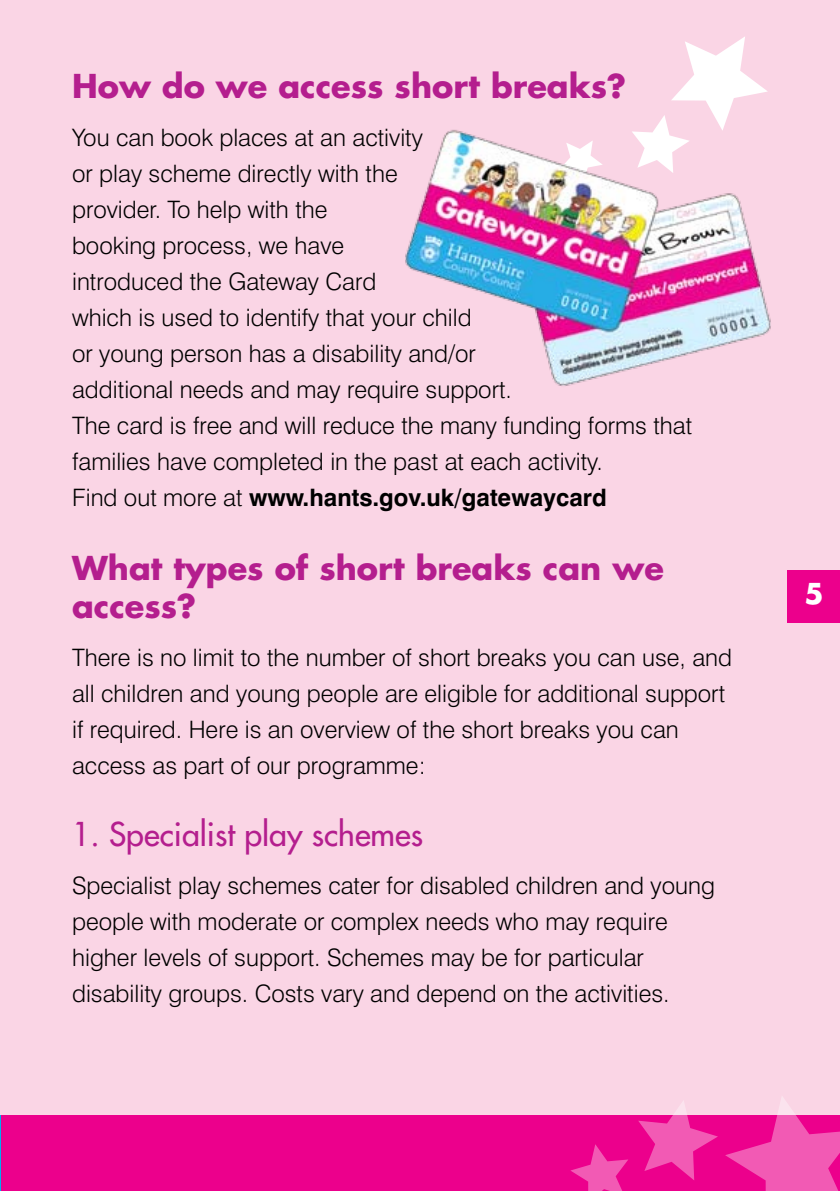
<style>
.page{position:relative;width:840px;height:1191px;background:#fff}
.page>*{position:absolute;margin:0;border:0;box-sizing:border-box;transform-origin:0 0}
.t1{font:700 32px/38px "Futura";color:#b41e8e}
.t2{font:32px "Futura";color:#b41e8e}
.t3{font:700 28px "Futura";color:#fff}
.t4{font:300 24px/36px "Swiss 721 BT";color:#000}
.s1{font-weight:700}
</style>
<div class="page">
<div style="left:0;top:0;width:839px;height:1132px;background:#fad5e5"></div>
<div style="left:0;top:1115px;width:839px;height:76px;background:#ec008c"></div>
<svg style="left:725px;top:1097px;width:114px;height:94px"></svg>
<svg style="left:638px;top:1101px;width:79px;height:79px"></svg>
<svg style="left:570px;top:1144px;width:58px;height:47px"></svg>
<hr style="left:0;top:1115px;width:1px;height:76px;background:#00aeef">
<div style="left:787px;top:570px;width:52px;height:52px;background:#ec008c"></div>
<svg style="left:659px;top:37px;width:108px;height:86px"></svg>
<img style="left:405px;top:123px;width:366px;height:263px">
<h1 class="t1" style="left:72px;top:66px;width:555px">How do we access short breaks?</h1>
<p class="t4" style="left:72px;top:119px;width:621px">You can book places at an activity<br>or play scheme directly with the<br>provider. To help with the<br>booking process, we have<br>introduced the Gateway Card<br>which is used to identify that your child<br>or young person has a disability and/or<br>additional needs and may require support.<br>The card is free and will reduce the many funding forms that families have completed in the past at each activity.<br>Find out more at <span class="s1">www.hants.gov.uk/gatewaycard</span></p>
<h1 class="t1" style="left:72px;top:548px;width:593px">What types of short breaks can we access?</h1>
<p class="t4" style="left:72px;top:639px;width:661px">There is no limit to the number of short breaks you can use, and all children and young people are eligible for additional support if required. Here is an overview of the short breaks you can access as part of our programme:</p>
<h1 class="t2" style="left:72px;top:813px;width:352px">1. Specialist play schemes</h1>
<p class="t4" style="left:72px;top:867px;width:644px">Specialist play schemes cater for disabled children and young people with moderate or complex needs who may require higher levels of support. Schemes may be for particular disability groups. Costs vary and depend on the activities.</p>
<p class="t3" style="left:804px;top:574px;width:21px">5</p>
</div>
